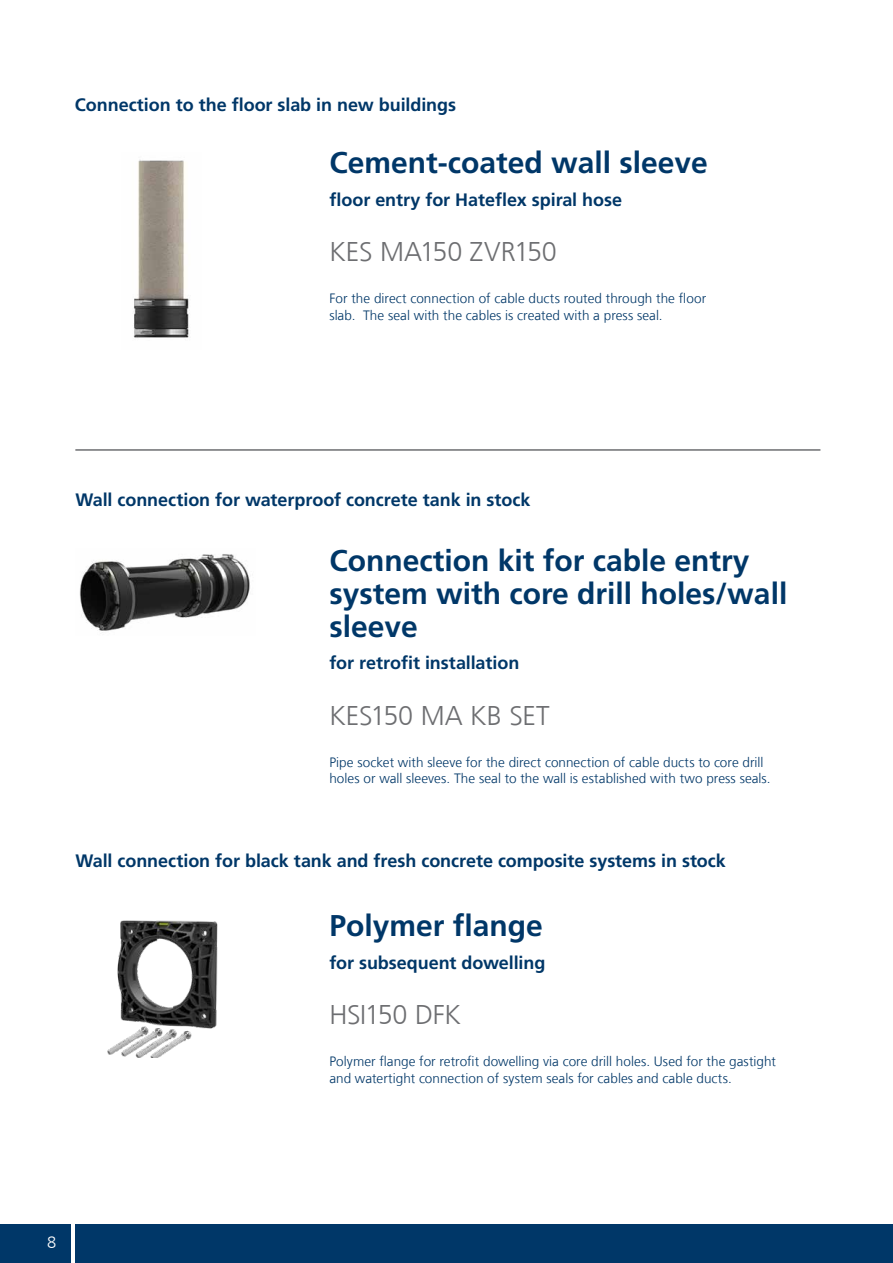
<style>
.page{position:relative;width:893px;height:1263px;background:#fff}
.page>*{position:absolute;margin:0;border:0;box-sizing:border-box;transform-origin:0 0}
.t1{font:700 30px/33px "Frutigerfor Hauff";color:#003768}
.t2{font:300 27px "Frutigerfor Hauff";letter-spacing:-.01em;color:#6d6e71}
.t3{font:700 18px "Frutigerfor Hauff";letter-spacing:-.005em;color:#003768}
.t4{font:300 16.5px "Frutigerfor Hauff";color:#fff}
.t5{font:300 13.5px/16.5px "Frutigerfor Hauff";letter-spacing:.005em;color:#003768}
</style>
<div class="page">
<div style="left:0;top:1225px;width:893px;height:38px;background:#003768"></div>
<hr style="left:71px;top:1213px;width:3px;height:50px;background:#fff">
<img style="left:107px;top:920px;width:111px;height:137px">
<img style="left:133px;top:160px;width:56px;height:178px">
<img style="left:79px;top:554px;width:171px;height:77px">
<hr style="left:75px;top:449px;width:745px;height:2px;background:#6d6e71">
<h3 class="t3" style="left:75px;top:94px;width:383px">Connection to the floor slab in new buildings</h3>
<h1 class="t1" style="left:329px;top:146px;width:380px">Cement-coated wall sleeve</h1>
<h3 class="t3" style="left:329px;top:188px;width:294px">floor entry for Hateflex spiral hose</h3>
<h2 class="t2" style="left:329px;top:235px;width:229px">KES MA150 ZVR150</h2>
<p class="t5" style="left:329px;top:290px;width:378px">For the direct connection of cable ducts routed through the floor slab. The seal with the cables is created with a press seal.</p>
<h3 class="t3" style="left:75px;top:488px;width:456px">Wall connection for waterproof concrete tank in stock</h3>
<h1 class="t1" style="left:329px;top:543px;width:459px">Connection kit for cable entry system with core drill holes/wall sleeve</h1>
<h3 class="t3" style="left:329px;top:652px;width:191px">for retrofit installation</h3>
<h2 class="t2" style="left:329px;top:699px;width:222px">KES150 MA KB SET</h2>
<p class="t5" style="left:329px;top:754px;width:443px">Pipe socket with sleeve for the direct connection of cable ducts to core drill holes or wall sleeves. The seal to the wall is established with two press seals.</p>
<h3 class="t3" style="left:75px;top:850px;width:652px">Wall connection for black tank and fresh concrete composite systems in stock</h3>
<h1 class="t1" style="left:329px;top:909px;width:215px">Polymer flange</h1>
<h3 class="t3" style="left:329px;top:951px;width:217px">for subsequent dowelling</h3>
<h2 class="t2" style="left:329px;top:998px;width:133px">HSI150 DFK</h2>
<p class="t5" style="left:329px;top:1053px;width:448px">Polymer flange for retrofit dowelling via core drill holes. Used for the gastight and watertight connection of system seals for cables and cable ducts.</p>
<p class="t4" style="left:47px;top:1232px;width:11px">8</p>
</div>
